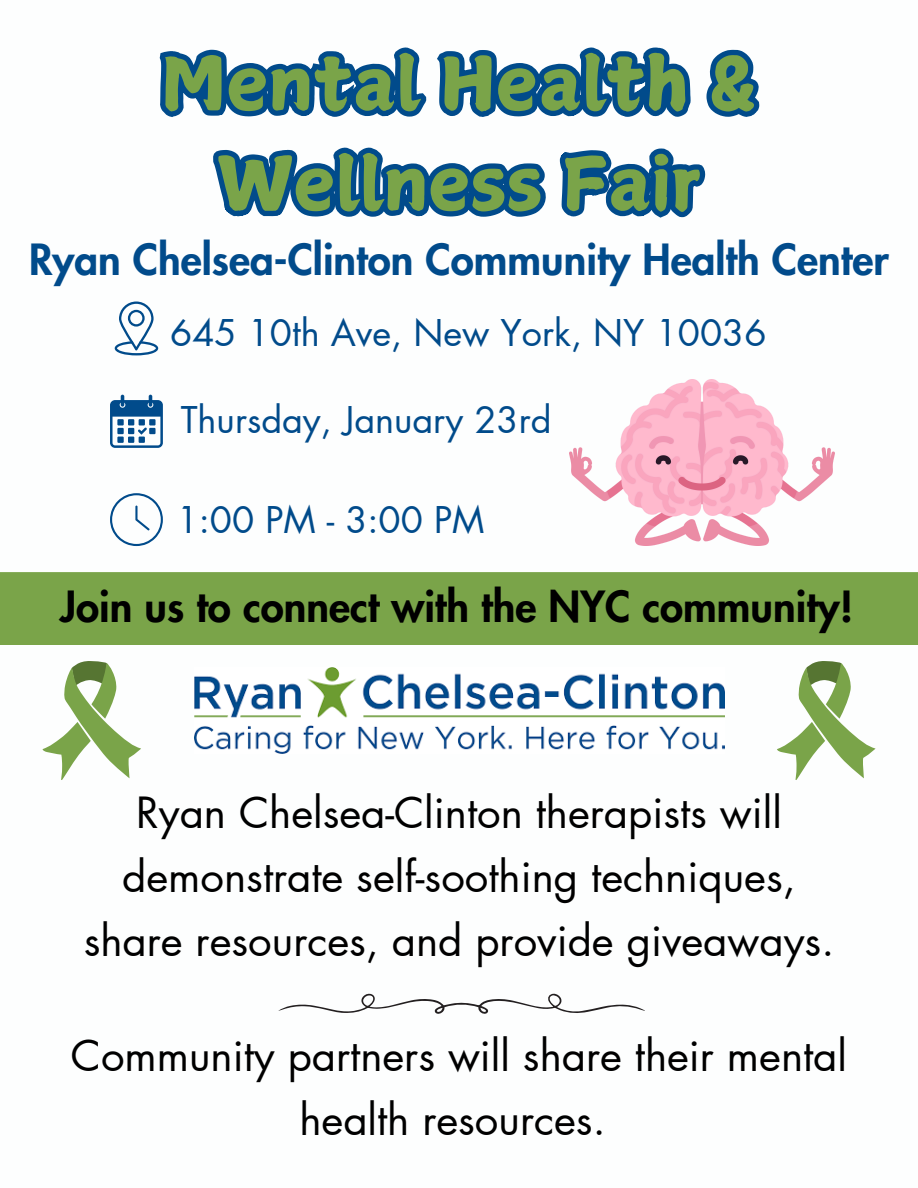
<style>
.page{position:relative;width:918px;height:1188px;background:#fff}
.page>*{position:absolute;margin:0;border:0;box-sizing:border-box;transform-origin:0 0}
.t1{font:72px/100.2px "Canva Surname Fu";color:#7aa449;text-align:center}
.t2{font:42px/64.2px "Futura LT Pro";color:#000;text-align:center}
.t3{font:800 42px "Futura LT Pro";color:#014b8b}
.t4{font:800 42px "Futura LT Pro";color:#000}
.t5{font:36px "Futura LT Pro";color:#014b8b}
</style>
<div class="page">
<svg style="left:115px;top:302px;width:38px;height:53px"></svg>
<div style="left:0;top:572px;width:918px;height:73px;background:#7aa449"></div>
<svg style="left:110px;top:395px;width:43px;height:53px"></svg>
<svg style="left:110px;top:493px;width:43px;height:53px"></svg>
<svg style="left:42px;top:661px;width:99px;height:119px"></svg>
<svg style="left:278px;top:994px;width:367px;height:20px"></svg>
<svg style="left:777px;top:661px;width:99px;height:119px"></svg>
<img style="left:767px;top:409px;width:68px;height:135px">
<svg style="left:153px;top:49px;width:614px;height:705px"></svg>
<svg style="left:206px;top:47px;width:502px;height:359px"></svg>
<p class="t1" style="left:161px;top:33px;width:597px">Mental Health &amp;<br>Wellness Fair</p>
<p class="t3" style="left:29px;top:240px;width:861px">Ryan Chelsea-Clinton Community Health Center</p>
<h2 class="t5" style="left:170px;top:316px;width:598px">645 10th Ave, New York, NY 10036</h2>
<p class="t5" style="left:181px;top:403px;width:372px">Thursday, January 23rd</p>
<p class="t5" style="left:177px;top:504px;width:309px">1:00 PM - 3:00 PM</p>
<h1 class="t4" style="left:60px;top:587px;width:795px">Join us to connect with the NYC community!</h1>
<p class="t2" style="left:84px;top:782px;width:752px">Ryan Chelsea-Clinton therapists will demonstrate self-soothing techniques, share resources, and provide giveaways.</p>
<h4 class="t2" style="left:71px;top:1026px;width:778px">Community partners will share their mental health resources.</h4>
</div>
